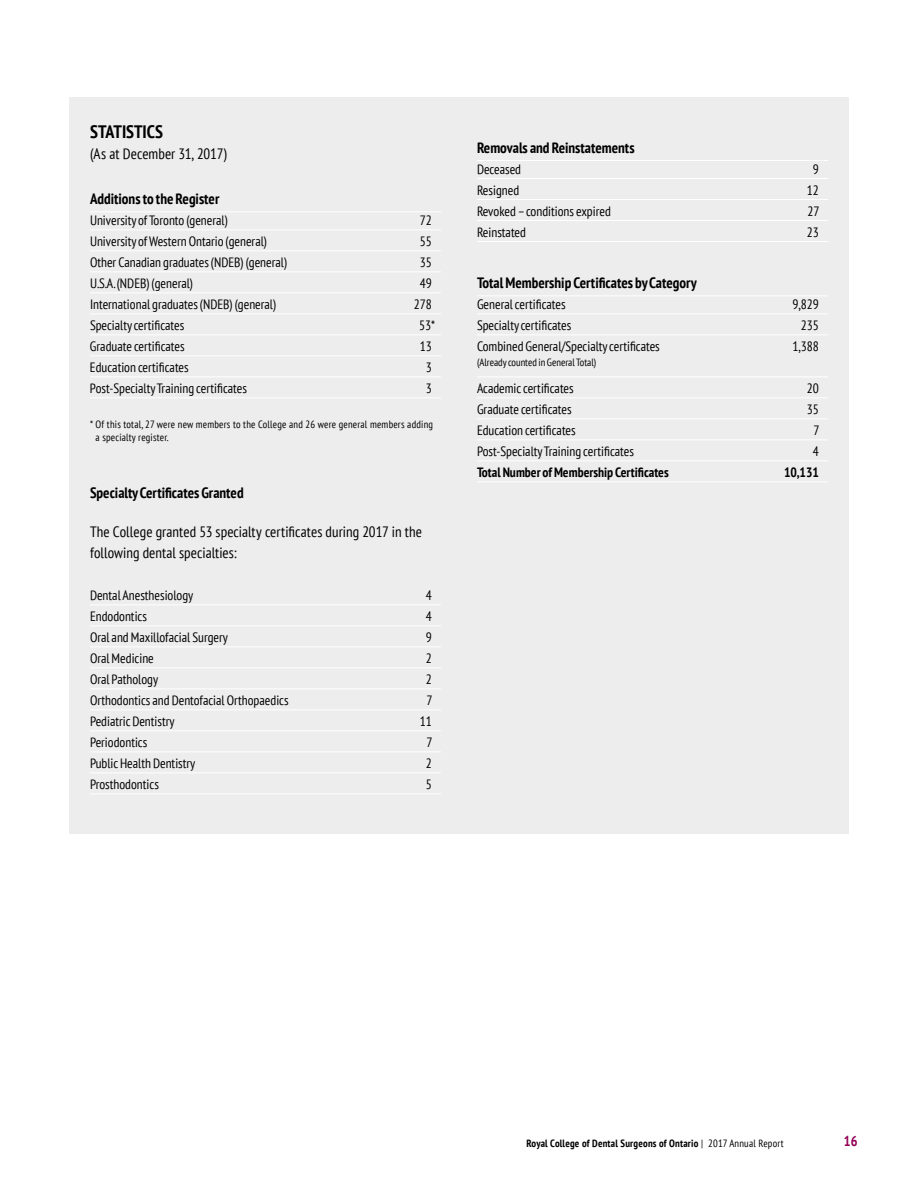
<style>
.page{position:relative;width:918px;height:1188px;background:#fff}
.page>*{position:absolute;margin:0;border:0;box-sizing:border-box;transform-origin:0 0}
.t1{font:700 condensed 18px "PT Sans";letter-spacing:-.005em;color:#000}
.t2{font:700 condensed 15px "PT Sans";color:#000}
.t3{font:condensed 15px/21px "PT Sans";letter-spacing:.005em;color:#000}
.t4{font:700 condensed 14.25px "PT Sans";color:#930056}
.t5{font:condensed 13.5px "PT Sans";color:#000}
.t6{font:700 condensed 13.5px "PT Sans";color:#000}
.t7{font:condensed 10.5px/13.5px "PT Sans";letter-spacing:.02em;color:#000}
.t8{font:700 condensed 10.5px "PT Sans";letter-spacing:.02em;color:#000}
.t9{font:condensed 10.5px "PT Sans";color:#000}
.s1{font-weight:400}
</style>
<div class="page">
<div style="left:69px;top:98px;width:780px;height:736px;background:#ededee"></div>
<hr style="left:90px;top:212px;width:351px;height:1px;background:#fff">
<hr style="left:90px;top:230px;width:351px;height:1px;background:#fff">
<hr style="left:90px;top:250px;width:351px;height:1px;background:#fff">
<hr style="left:90px;top:272px;width:351px;height:1px;background:#fff">
<hr style="left:90px;top:292px;width:351px;height:1px;background:#fff">
<hr style="left:90px;top:314px;width:351px;height:1px;background:#fff">
<hr style="left:90px;top:334px;width:351px;height:1px;background:#fff">
<hr style="left:90px;top:356px;width:351px;height:1px;background:#fff">
<hr style="left:90px;top:376px;width:351px;height:1px;background:#fff">
<hr style="left:90px;top:398px;width:351px;height:1px;background:#fff">
<hr style="left:90px;top:604px;width:351px;height:1px;background:#fff">
<hr style="left:90px;top:626px;width:351px;height:1px;background:#fff">
<hr style="left:90px;top:646px;width:351px;height:1px;background:#fff">
<hr style="left:90px;top:668px;width:351px;height:1px;background:#fff">
<hr style="left:90px;top:688px;width:351px;height:1px;background:#fff">
<hr style="left:90px;top:710px;width:351px;height:1px;background:#fff">
<hr style="left:90px;top:730px;width:351px;height:1px;background:#fff">
<hr style="left:90px;top:752px;width:351px;height:1px;background:#fff">
<hr style="left:90px;top:772px;width:351px;height:1px;background:#fff">
<hr style="left:90px;top:794px;width:351px;height:1px;background:#fff">
<hr style="left:477px;top:160px;width:351px;height:1px;background:#fff">
<hr style="left:477px;top:178px;width:351px;height:1px;background:#fff">
<hr style="left:477px;top:199px;width:351px;height:1px;background:#fff">
<hr style="left:477px;top:220px;width:351px;height:1px;background:#fff">
<hr style="left:477px;top:241px;width:351px;height:1px;background:#fff">
<hr style="left:477px;top:296px;width:351px;height:1px;background:#fff">
<hr style="left:477px;top:314px;width:351px;height:1px;background:#fff">
<hr style="left:477px;top:334px;width:351px;height:1px;background:#fff">
<hr style="left:477px;top:376px;width:351px;height:1px;background:#fff">
<hr style="left:477px;top:398px;width:351px;height:1px;background:#fff">
<hr style="left:477px;top:418px;width:351px;height:1px;background:#fff">
<hr style="left:477px;top:440px;width:351px;height:1px;background:#fff">
<hr style="left:477px;top:460px;width:351px;height:1px;background:#fff">
<hr style="left:477px;top:482px;width:351px;height:1px;background:#fff">
<h1 class="t1" style="left:90px;top:120px;width:75px">STATISTICS</h1>
<h1 class="t3" style="left:90px;top:143px;width:139px">(As at December 31, 2017)</h1>
<p class="t2" style="left:90px;top:189px;width:131px">Additions to the Register</p>
<p class="t5" style="left:90px;top:212px;width:139px">University of Toronto (general)</p>
<p class="t5" style="left:420px;top:212px;width:14px">72</p>
<p class="t5" style="left:90px;top:233px;width:179px">University of Western Ontario (general)</p>
<p class="t5" style="left:420px;top:233px;width:14px">55</p>
<p class="t5" style="left:90px;top:254px;width:199px">Other Canadian graduates (NDEB) (general)</p>
<p class="t5" style="left:420px;top:254px;width:14px">35</p>
<p class="t5" style="left:90px;top:275px;width:105px">U.S.A. (NDEB) (general)</p>
<p class="t5" style="left:420px;top:275px;width:14px">49</p>
<p class="t5" style="left:90px;top:296px;width:188px">International graduates (NDEB) (general)</p>
<p class="t5" style="left:414px;top:296px;width:20px">278</p>
<p class="t5" style="left:90px;top:317px;width:96px">Specialty certificates</p>
<p class="t5" style="left:419px;top:317px;width:18px">53*</p>
<p class="t5" style="left:90px;top:338px;width:96px">Graduate certificates</p>
<p class="t5" style="left:420px;top:338px;width:14px">13</p>
<p class="t5" style="left:90px;top:359px;width:100px">Education certificates</p>
<p class="t5" style="left:426px;top:359px;width:8px">3</p>
<p class="t5" style="left:90px;top:380px;width:158px">Post-Specialty Training certificates</p>
<p class="t5" style="left:426px;top:380px;width:8px">3</p>
<p class="t7" style="left:96px;top:417px;width:339px;text-indent:-6px">* Of this total, 27 were new members to the College and 26 were general members adding a specialty register.</p>
<p class="t2" style="left:90px;top:483px;width:155px">Specialty Certificates Granted</p>
<p class="t3" style="left:90px;top:521px;width:334px">The College granted 53 specialty certificates during 2017 in the following dental specialties:</p>
<p class="t5" style="left:90px;top:587px;width:105px">Dental Anesthesiology</p>
<p class="t5" style="left:426px;top:587px;width:8px">4</p>
<p class="t5" style="left:90px;top:608px;width:59px">Endodontics</p>
<p class="t5" style="left:426px;top:608px;width:8px">4</p>
<p class="t5" style="left:90px;top:629px;width:139px">Oral and Maxillofacial Surgery</p>
<p class="t5" style="left:426px;top:629px;width:8px">9</p>
<p class="t5" style="left:90px;top:650px;width:65px">Oral Medicine</p>
<p class="t5" style="left:426px;top:650px;width:8px">2</p>
<p class="t5" style="left:90px;top:671px;width:70px">Oral Pathology</p>
<p class="t5" style="left:426px;top:671px;width:8px">2</p>
<p class="t5" style="left:90px;top:692px;width:200px">Orthodontics and Dentofacial Orthopaedics</p>
<p class="t5" style="left:427px;top:692px;width:8px">7</p>
<p class="t5" style="left:90px;top:713px;width:86px">Pediatric Dentistry</p>
<p class="t5" style="left:420px;top:713px;width:14px">11</p>
<p class="t5" style="left:90px;top:734px;width:59px">Periodontics</p>
<p class="t5" style="left:427px;top:734px;width:8px">7</p>
<p class="t5" style="left:90px;top:755px;width:107px">Public Health Dentistry</p>
<p class="t5" style="left:426px;top:755px;width:8px">2</p>
<p class="t5" style="left:90px;top:776px;width:70px">Prosthodontics</p>
<p class="t5" style="left:426px;top:776px;width:8px">5</p>
<p class="t2" style="left:477px;top:137px;width:159px">Removals and Reinstatements</p>
<p class="t5" style="left:477px;top:160px;width:46px">Deceased</p>
<p class="t5" style="left:813px;top:160px;width:8px">9</p>
<p class="t5" style="left:477px;top:181px;width:44px">Resigned</p>
<p class="t5" style="left:807px;top:181px;width:14px">12</p>
<p class="t5" style="left:477px;top:202px;width:135px">Revoked – conditions expired</p>
<p class="t5" style="left:807px;top:202px;width:14px">27</p>
<p class="t5" style="left:477px;top:223px;width:51px">Reinstated</p>
<p class="t5" style="left:807px;top:223px;width:14px">23</p>
<p class="t2" style="left:477px;top:273px;width:221px">Total Membership Certificates by Category</p>
<p class="t5" style="left:477px;top:296px;width:90px">General certificates</p>
<p class="t5" style="left:792px;top:296px;width:28px">9,829</p>
<p class="t5" style="left:477px;top:317px;width:96px">Specialty certificates</p>
<p class="t5" style="left:801px;top:317px;width:20px">235</p>
<p class="t5" style="left:477px;top:338px;width:184px">Combined General/Specialty certificates</p>
<p class="t5" style="left:792px;top:338px;width:28px">1,388</p>
<p class="t9" style="left:477px;top:356px;width:121px">(Already counted in General Total)</p>
<p class="t5" style="left:477px;top:380px;width:98px">Academic certificates</p>
<p class="t5" style="left:807px;top:380px;width:14px">20</p>
<p class="t5" style="left:477px;top:401px;width:96px">Graduate certificates</p>
<p class="t5" style="left:807px;top:401px;width:14px">35</p>
<p class="t5" style="left:477px;top:422px;width:100px">Education certificates</p>
<p class="t5" style="left:814px;top:422px;width:8px">7</p>
<p class="t5" style="left:477px;top:443px;width:158px">Post-Specialty Training certificates</p>
<p class="t5" style="left:813px;top:443px;width:8px">4</p>
<p class="t6" style="left:477px;top:463px;width:193px">Total Number of Membership Certificates</p>
<p class="t6" style="left:784px;top:463px;width:36px">10,131</p>
<p class="t8" style="left:526px;top:1136px;width:259px">Royal College of Dental Surgeons of Ontario <span class="s1">| 2017 Annual Report</span></p>
<p class="t4" style="left:844px;top:1131px;width:15px">16</p>
</div>
